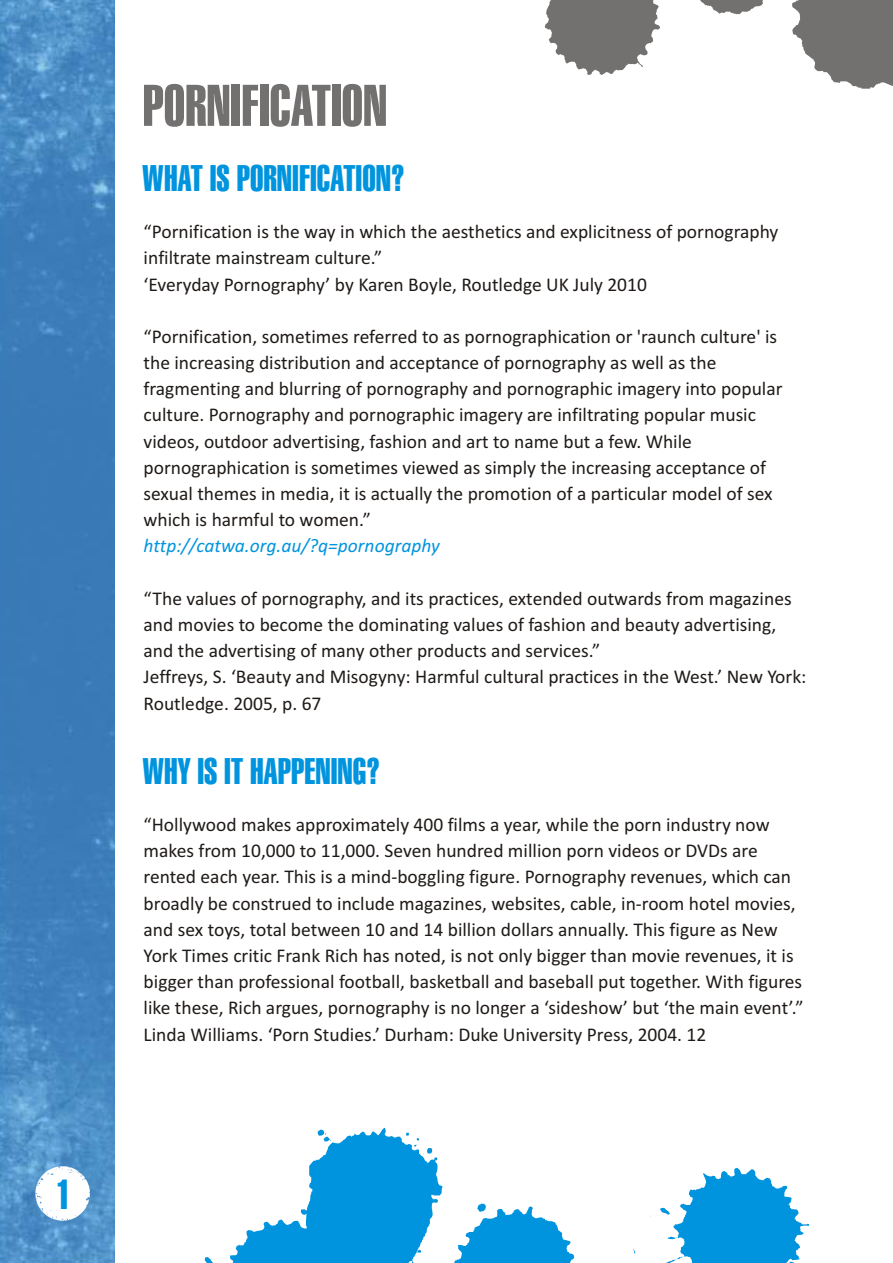
<style>
.page{position:relative;width:893px;height:1263px;background:#fff}
.page>*{position:absolute;margin:0;border:0;box-sizing:border-box;transform-origin:0 0}
.t1{font:57px "Swiss 911 BT Extra Compressed";color:#737070}
.t2{font:40.8px "Swiss 911 BT Extra Compressed";color:#0094de}
.t3{font:36px "Swiss 911 BT Extra Compressed";color:#0094de}
.t4{font:19.5px/26.2px "Calibri";color:#1f1a17}
.t5{font:italic 19.5px "Calibri";color:#0094de}
</style>
<div class="page">
<img style="left:0;top:0;width:115px;height:1263px">
<svg style="left:35px;top:1166px;width:55px;height:55px"></svg>
<svg style="left:204px;top:1128px;width:605px;height:135px"></svg>
<svg style="left:545px;top:0;width:348px;height:89px"></svg>
<h2 class="t2" style="left:56px;top:1178px;width:17px">1</h2>
<h1 class="t1" style="left:143px;top:83px;width:246px">PORNIFICATION</h1>
<h3 class="t3" style="left:142px;top:164px;width:264px">WHAT IS PORNIFICATION?</h3>
<p class="t4" style="left:144px;top:220px;width:636px">“Pornification is the way in which the aesthetics and explicitness of pornography infiltrate mainstream culture.”<br>‘Everyday Pornography’ by Karen Boyle, Routledge UK July 2010</p>
<p class="t4" style="left:144px;top:325px;width:640px">“Pornification, sometimes referred to as pornographication or 'raunch culture' is the increasing distribution and acceptance of pornography as well as the fragmenting and blurring of pornography and pornographic imagery into popular culture. Pornography and pornographic imagery are infiltrating popular music videos, outdoor advertising, fashion and art to name but a few. While pornographication is sometimes viewed as simply the increasing acceptance of sexual themes in media, it is actually the promotion of a particular model of sex which is harmful to women.”</p>
<p class="t5" style="left:144px;top:538px;width:298px">http://catwa.org.au/?q=pornography</p>
<p class="t4" style="left:144px;top:587px;width:664px">“The values of pornography, and its practices, extended outwards from magazines and movies to become the dominating values of fashion and beauty advertising, and the advertising of many other products and services.”<br>Jeffreys, S. ‘Beauty and Misogyny: Harmful cultural practices in the West.’ New York:<br>Routledge. 2005, p. 67</p>
<h3 class="t3" style="left:142px;top:757px;width:239px">WHY IS IT HAPPENING?</h3>
<p class="t4" style="left:144px;top:813px;width:661px">“Hollywood makes approximately 400 films a year, while the porn industry now makes from 10,000 to 11,000. Seven hundred million porn videos or DVDs are rented each year. This is a mind-boggling figure. Pornography revenues, which can broadly be construed to include magazines, websites, cable, in-room hotel movies, and sex toys, total between 10 and 14 billion dollars annually. This figure as New York Times critic Frank Rich has noted, is not only bigger than movie revenues, it is bigger than professional football, basketball and baseball put together. With figures like these, Rich argues, pornography is no longer a ‘sideshow’ but ‘the main event’.” Linda Williams. ‘Porn Studies.’ Durham: Duke University Press, 2004. 12</p>
</div>
